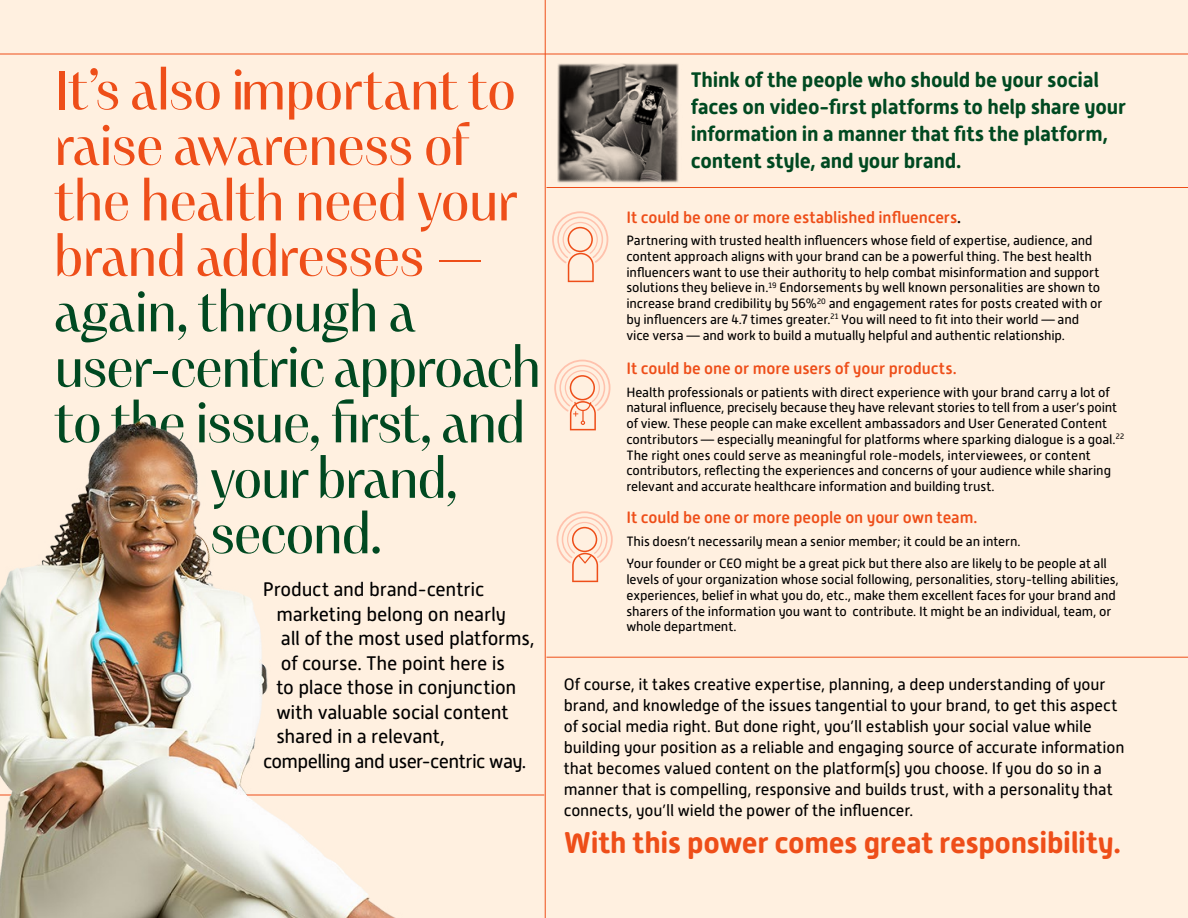
<style>
.page{position:relative;width:1188px;height:918px;background:#fff0e0}
.page>*{position:absolute;margin:0;border:0;box-sizing:border-box;transform-origin:0 0}
.t1{font:55.5px "PF Marlet Display";letter-spacing:-.035em;color:#004921}
.t2{font:55.5px/55.5px "PF Marlet Display";letter-spacing:-.025em;color:#ee4e19}
.t3{font:700 30px "Alwyn New Rounded";letter-spacing:-.01em;color:#ee4e19}
.t4{font:700 21px/27px "Alwyn New Rounded";letter-spacing:-.01em;color:#004921}
.t5{font:19.65px "Alwyn New Rounded";letter-spacing:-.015em;color:#000}
.t6{font:19.65px "Alwyn New Rounded";letter-spacing:-.035em;color:#000}
.t7{font:16.5px/21px "Alwyn New Rounded";letter-spacing:-.005em;color:#000}
.t8{font:500 16.5px "Alwyn New Rounded";letter-spacing:-.005em;color:#ee4e19}
.t9{font:13.5px/15.8px "Alwyn New Rounded";letter-spacing:-.01em;color:#000}
.s1{color:#000}
</style>
<div class="page">
<hr style="left:545px;top:0;width:1px;height:918px;background:#ee4e19">
<hr style="left:0;top:54px;width:1188px;height:1px;background:#ee4e19">
<svg style="left:554px;top:360px;width:57px;height:70px"></svg>
<svg style="left:556px;top:511px;width:57px;height:71px"></svg>
<svg style="left:552px;top:211px;width:56px;height:71px"></svg>
<hr style="left:546px;top:187px;width:642px;height:1px;background:#ee4e19">
<hr style="left:546px;top:657px;width:642px;height:1px;background:#ee4e19">
<hr style="left:0;top:795px;width:544px;height:1px;background:#ee4e19">
<img style="left:0;top:420px;width:415px;height:498px">
<img style="left:545px;top:54px;width:146px;height:138px">
<h1 class="t2" style="left:54px;top:64px;width:465px">It’s also important to raise awareness of the health need your brand addresses —</h1>
<h1 class="t1" style="left:54px;top:277px;width:363px">again, through a</h1>
<h1 class="t1" style="left:54px;top:332px;width:489px">user-centric approach</h1>
<h1 class="t1" style="left:54px;top:388px;width:473px">to the issue, first, and</h1>
<h1 class="t1" style="left:210px;top:443px;width:250px">your brand,</h1>
<h1 class="t1" style="left:210px;top:499px;width:174px">second.</h1>
<h3 class="t5" style="left:263px;top:578px;width:223px">Product and brand-centric</h3>
<h3 class="t5" style="left:276px;top:603px;width:231px">marketing belong on nearly</h3>
<h3 class="t5" style="left:281px;top:628px;width:255px">all of the most used platforms,</h3>
<h3 class="t5" style="left:281px;top:652px;width:225px">of course. The point here is</h3>
<h3 class="t5" style="left:276px;top:677px;width:241px">to place those in conjunction</h3>
<h3 class="t5" style="left:276px;top:701px;width:234px">with valuable social content</h3>
<h3 class="t5" style="left:276px;top:726px;width:170px">shared in a relevant,</h3>
<h3 class="t6" style="left:263px;top:750px;width:265px">compelling and user-centric way.</h3>
<h3 class="t4" style="left:691px;top:66px;width:437px">Think of the people who should be your social faces on video-first platforms to help share your information in a manner that fits the platform, content style, and your brand.</h3>
<p class="t8" style="left:626px;top:207px;width:336px">It could be one or more established influencers<span class="s1">.</span></p>
<p class="t9" style="left:626px;top:233px;width:478px">Partnering with trusted health influencers whose field of expertise, audience, and content approach aligns with your brand can be a powerful thing. The best health influencers want to use their authority to help combat misinformation and support solutions they believe in.<sup>19</sup> Endorsements by well known personalities are shown to increase brand credibility by 56%<sup>20</sup> and engagement rates for posts created with or by influencers are 4.7 times greater.<sup>21</sup> You will need to fit into their world — and vice versa — and work to build a mutually helpful and authentic relationship.</p>
<p class="t8" style="left:626px;top:359px;width:332px">It could be one or more users of your products.</p>
<p class="t9" style="left:626px;top:384px;width:499px">Health professionals or patients with direct experience with your brand carry a lot of natural influence, precisely because they have relevant stories to tell from a user’s point of view. These people can make excellent ambassadors and User Generated Content contributors — especially meaningful for platforms where sparking dialogue is a goal.<sup>22<br></sup>The right ones could serve as meaningful role-models, interviewees, or content contributors, reflecting the experiences and concerns of your audience while sharing relevant and accurate healthcare information and building trust.</p>
<p class="t8" style="left:626px;top:508px;width:353px">It could be one or more people on your own team.</p>
<p class="t9" style="left:626px;top:530px;width:482px;line-height:22.5px">This doesn’t necessarily mean a senior member; it could be an intern.<br>Your founder or CEO might be a great pick but there also are likely to be people at all</p>
<p class="t9" style="left:626px;top:572px;width:494px">levels of your organization whose social following, personalities, story-telling abilities, experiences, belief in what you do, etc., make them excellent faces for your brand and sharers of the information you want to contribute. It might be an individual, team, or whole department.</p>
<p class="t7" style="left:564px;top:674px;width:562px">Of course, it takes creative expertise, planning, a deep understanding of your brand, and knowledge of the issues tangential to your brand, to get this aspect of social media right. But done right, you’ll establish your social value while building your position as a reliable and engaging source of accurate information that becomes valued content on the platform(s) you choose. If you do so in a manner that is compelling, responsive and builds trust, with a personality that connects, you’ll wield the power of the influencer.</p>
<h2 class="t3" style="left:564px;top:825px;width:559px">With this power comes great responsibility.</h2>
</div>
